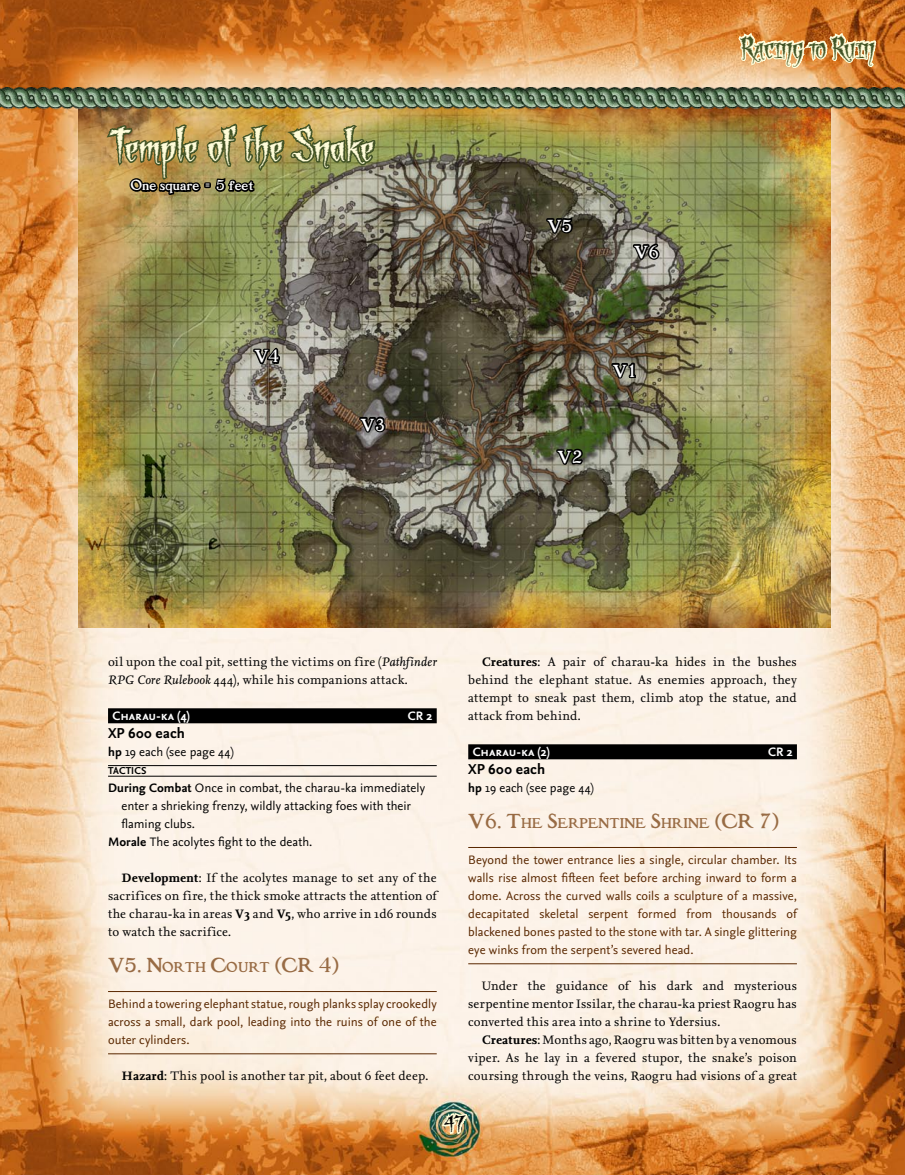
<style>
.page{position:relative;width:905px;height:1175px;background:#fff}
.page>*{position:absolute;margin:0;border:0;box-sizing:border-box;transform-origin:0 0}
.t1{font:37.5px "Grindel Grove";letter-spacing:.03em;color:#fffcd9}
.t2{font:21px "P22 Parrish";color:#986b44}
.t3{font:18px "P22 Parrish";color:#fff}
.t4{font:18px "Grindel Grove";color:#000}
.t5{font:16.8px "Grindel Grove";letter-spacing:.085em;color:#425325}
.t6{font:700 15px "Nexus Sans OT";letter-spacing:.015em;color:#000}
.t7{font:15px "P22 Parrish";color:#fff}
.t8{font:14.7px "P22 Parrish";color:#986b44}
.t9{font:12.75px/18px "Nexus Serif OT";letter-spacing:.02em;color:#000;text-align:justify}
.t10{font:12.75px/18px "Nexus Sans OT";letter-spacing:.005em;color:#592700;text-align:justify}
.t11{font:12.75px "Nexus Sans OT";letter-spacing:.005em;color:#000}
.t12{font:700 12.75px "Nexus Sans OT";letter-spacing:-.005em;color:#fff}
.t13{font:700 10.5px "Nexus Sans OT";color:#000}
.s1{font-size:24px}
.s2{font-style:italic}
.s3{font-weight:700}
.s4{font-size:14.7px}
.s5{font-size:21px}
</style>
<div class="page">
<img style="left:0;top:0;width:904px;height:1174px">
<svg style="left:440px;top:1098px;width:29px;height:39px"></svg>
<div style="left:108px;top:708px;width:328px;height:15px;background:#000"></div>
<hr style="left:108px;top:765px;width:328px;height:1px;background:#000">
<hr style="left:108px;top:776px;width:328px;height:1px;background:#000">
<hr style="left:108px;top:991px;width:328px;height:1px;background:#592700">
<hr style="left:108px;top:1053px;width:328px;height:1px;background:#592700">
<div style="left:468px;top:744px;width:329px;height:15px;background:#000"></div>
<hr style="left:468px;top:847px;width:329px;height:1px;background:#592700">
<hr style="left:468px;top:963px;width:329px;height:1px;background:#592700">
<img style="left:78px;top:109px;width:752px;height:518px">
<svg style="left:610px;top:361px;width:27px;height:68px;background:#53553e"></svg>
<svg style="left:555px;top:447px;width:29px;height:26px"></svg>
<svg style="left:358px;top:415px;width:29px;height:21px"></svg>
<svg style="left:252px;top:346px;width:29px;height:27px"></svg>
<svg style="left:544px;top:216px;width:31px;height:26px"></svg>
<svg style="left:631px;top:242px;width:30px;height:26px"></svg>
<img style="left:107px;top:74px;width:271px;height:171px">
<img style="left:0;top:87px;width:344px;height:22px">
<img style="left:344px;top:87px;width:560px;height:22px">
<svg style="left:736px;top:9px;width:142px;height:97px;background:#c79c65"></svg>
<p class="t1" style="left:111px;top:126px;width:264px">Temple of the Snake</p>
<p class="t7" style="left:131px;top:177px;width:124px">One square = 5 feet</p>
<p class="t3" style="left:254px;top:346px;width:27px">V4</p>
<p class="t3" style="left:360px;top:414px;width:27px">V3</p>
<p class="t3" style="left:547px;top:216px;width:27px">V5</p>
<p class="t3" style="left:634px;top:242px;width:27px">V6</p>
<p class="t3" style="left:557px;top:447px;width:27px">V2</p>
<p class="t3" style="left:612px;top:360px;width:27px">V1</p>
<p class="t5" style="left:741px;top:42px;width:134px"><span class="s1">R</span>ACING TO <span class="s1">R</span>UIN</p>
<p class="t9" style="left:108px;top:653px;width:330px">oil upon the coal pit, setting the victims on fire (<span class="s2">Pathfinder<br>RPG Core Rulebook</span> 444), while his companions attack.</p>
<p class="t12" style="left:113px;top:708px;width:79px">Charau-ka (4)</p>
<p class="t12" style="left:408px;top:708px;width:26px">CR 2</p>
<p class="t6" style="left:108px;top:723px;width:78px">XP 600 each</p>
<p class="t11" style="left:108px;top:744px;width:127px"><span class="s3">hp</span> 19 each (see page 44)</p>
<p class="t13" style="left:108px;top:764px;width:12px">Tactics</p>
<p class="t11" style="left:108px;top:780px;width:318px"><span class="s3">During Combat</span> Once in combat, the charau-ka immediately</p>
<p class="t11" style="left:122px;top:798px;width:291px">enter a shrieking frenzy, wildly attacking foes with their</p>
<p class="t11" style="left:122px;top:816px;width:75px">flaming clubs.</p>
<p class="t11" style="left:108px;top:834px;width:206px"><span class="s3">Morale</span> The acolytes fight to the death.</p>
<p class="t9" style="left:108px;top:869px;width:330px;text-indent:14px"><span class="s3">Development</span>: If the acolytes manage to set any of the sacrifices on fire, the thick smoke attracts the attention of the charau-ka in areas <span class="s3">V3</span> and <span class="s3">V5</span>, who arrive in 1d6 rounds to watch the sacrifice.</p>
<p class="t2" style="left:108px;top:953px;width:232px">V5. N<span class="s4">ORTH</span> C<span class="s4">OURT</span> (CR 4)</p>
<p class="t10" style="left:108px;top:995px;width:330px">Behind a towering elephant statue, rough planks splay crookedly across a small, dark pool, leading into the ruins of one of the outer cylinders.</p>
<p class="t9" style="left:122px;top:1067px;width:308px"><span class="s3">Hazard</span>: This pool is another tar pit, about 6 feet deep.</p>
<p class="t9" style="left:468px;top:653px;width:330px;text-indent:14px"><span class="s3">Creatures</span>: A pair of charau-ka hides in the bushes behind the elephant statue. As enemies approach, they attempt to sneak past them, climb atop the statue, and attack from behind.</p>
<p class="t12" style="left:473px;top:744px;width:78px">Charau-ka (2)</p>
<p class="t12" style="left:768px;top:744px;width:26px">CR 2</p>
<p class="t6" style="left:468px;top:759px;width:78px">XP 600 each</p>
<p class="t11" style="left:468px;top:780px;width:127px"><span class="s3">hp</span> 19 each (see page 44)</p>
<p class="t8" style="left:468px;top:815px;width:312px"><span class="s5">V6. T</span>HE <span class="s5">S</span>ERPENTINE <span class="s5">S</span>HRINE <span class="s5">(CR 7)</span></p>
<p class="t10" style="left:468px;top:851px;width:330px">Beyond the tower entrance lies a single, circular chamber. Its walls rise almost fifteen feet before arching inward to form a dome. Across the curved walls coils a sculpture of a massive, decapitated skeletal serpent formed from thousands of blackened bones pasted to the stone with tar. A single glittering eye winks from the serpent’s severed head.</p>
<p class="t9" style="left:482px;top:977px;width:317px">Under the guidance of his dark and mysterious</p>
<p class="t9" style="left:468px;top:995px;width:330px">serpentine mentor Issilar, the charau-ka priest Raogru has</p>
<p class="t9" style="left:468px;top:1013px;width:253px">converted this area into a shrine to Ydersius.</p>
<p class="t9" style="left:482px;top:1031px;width:316px"><span class="s3">Creatures</span>: Months ago, Raogru was bitten by a venomous</p>
<p class="t9" style="left:468px;top:1049px;width:330px">viper. As he lay in a fevered stupor, the snake’s poison</p>
<p class="t9" style="left:468px;top:1067px;width:330px">coursing through the veins, Raogru had visions of a great</p>
<p class="t4" style="left:444px;top:1115px;width:20px">47</p>
</div>
